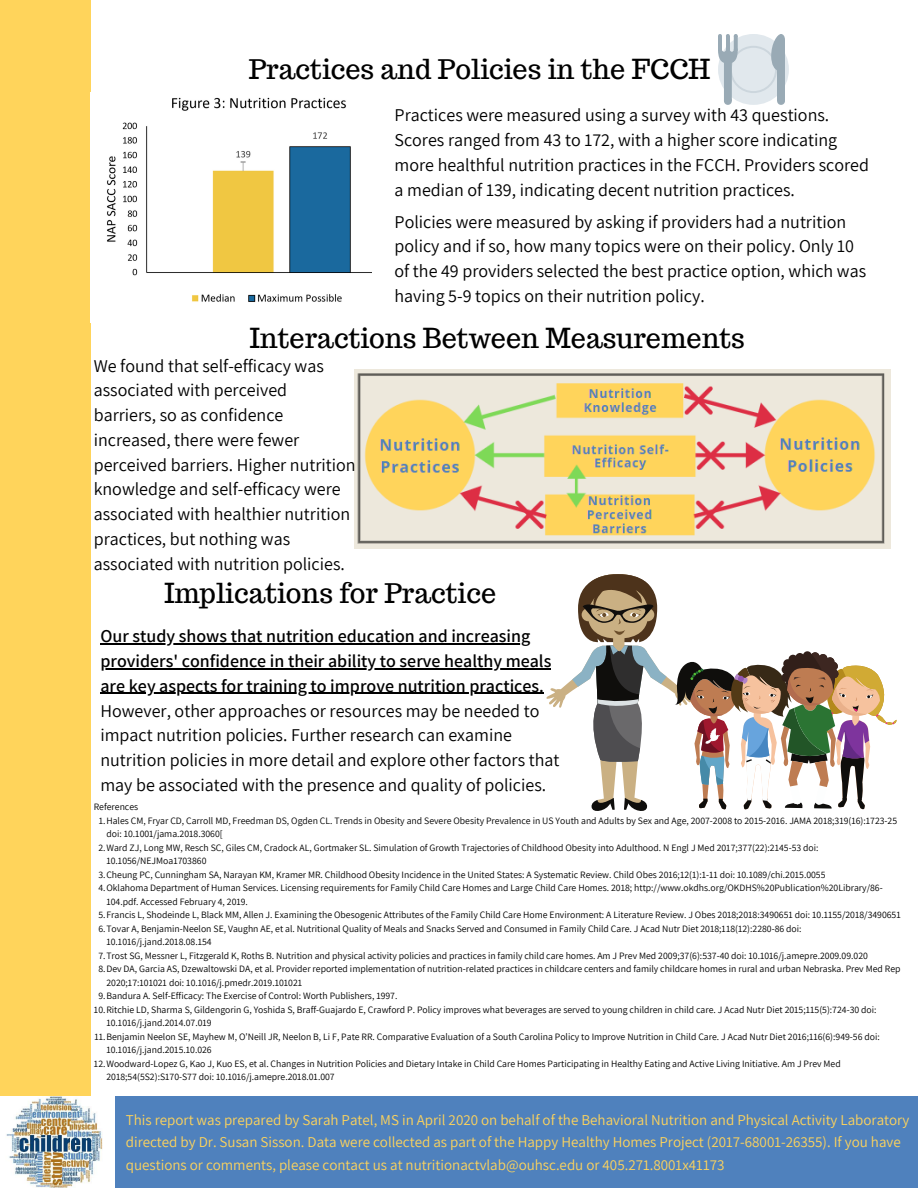
<style>
.page{position:relative;width:918px;height:1188px;background:#fff}
.page>*{position:absolute;margin:0;border:0;box-sizing:border-box;transform-origin:0 0}
.t1{font:27px "Trocchi";color:#000}
.t2{font:18px/24.8px "Assistant";color:#000}
.t3{font:600 18px/24.8px "Assistant";color:#000}
.t4{font:15px/22.5px "Assistant";color:#ffd45b}
.t5{font:9.75px "Assistant";color:#000}
</style>
<div class="page">
<div style="left:2px;top:1096px;width:916px;height:92px;background:#4f81bd"></div>
<img style="left:355px;top:370px;width:535px;height:178px">
<hr style="left:100px;top:643px;width:430px;height:2px;background:#000">
<hr style="left:100px;top:668px;width:451px;height:1px;background:#000">
<hr style="left:100px;top:693px;width:444px;height:1px;background:#000">
<div style="left:0;top:0;width:91px;height:1096px;background:#ffd45b"></div>
<img style="left:2px;top:1096px;width:113px;height:92px">
<svg style="left:546px;top:574px;width:351px;height:237px"></svg>
<div style="left:718px;top:34px;width:71px;height:71px;background:#e1e8ed;border-radius:50%"></div>
<div style="left:730px;top:46px;width:47px;height:47px;background:#ccd6dd;border-radius:50%"></div>
<div style="left:732px;top:48px;width:43px;height:43px;background:#e1e8ed;border-radius:50%"></div>
<svg style="left:718px;top:34px;width:20px;height:71px"></svg>
<div style="left:777px;top:62px;width:8px;height:39px;background:#99aab5"></div>
<svg style="left:777px;top:101px;width:8px;height:4px"></svg>
<svg style="left:771px;top:34px;width:14px;height:41px"></svg>
<img style="left:107px;top:97px;width:265px;height:205px">
<h1 class="t1" style="left:249px;top:52px;width:463px">Practices and Policies in the FCCH</h1>
<p class="t2" style="left:395px;top:102px;width:476px">Practices were measured using a survey with 43 questions.<br>Scores ranged from 43 to 172, with a higher score indicating more healthful nutrition practices in the FCCH. Providers scored a median of 139, indicating decent nutrition practices.</p>
<h2 class="t2" style="left:395px;top:209px;width:473px">Policies were measured by asking if providers had a nutrition policy and if so, how many topics were on their policy. Only 10 of the 49 providers selected the best practice option, which was having 5-9 topics on their nutrition policy.</h2>
<h1 class="t1" style="left:250px;top:320px;width:497px">Interactions Between Measurements</h1>
<p class="t2" style="left:94px;top:353px;width:263px">We found that self-efficacy was associated with perceived<br>barriers, so as confidence increased, there were fewer perceived barriers. Higher nutrition knowledge and self-efficacy were associated with healthier nutrition practices, but nothing was associated with nutrition policies.</p>
<h1 class="t1" style="left:164px;top:576px;width:333px">Implications for Practice</h1>
<h2 class="t3" style="left:100px;top:623px;width:452px">Our study shows that nutrition education and increasing providers' confidence in their ability to serve healthy meals are key aspects for training to improve nutrition practices.</h2>
<p class="t2" style="left:100px;top:698px;width:461px">However, other approaches or resources may be needed to impact nutrition policies. Further research can examine nutrition policies in more detail and explore other factors that may be associated with the presence and quality of policies.</p>
<p class="t5" style="left:94px;top:800px;width:46px">References</p>
<p class="t5" style="left:99px;top:814px;width:800px">1.Hales CM, Fryar CD, Carroll MD, Freedman DS, Ogden CL. Trends in Obesity and Severe Obesity Prevalence in US Youth and Adults by Sex and Age, 2007-2008 to 2015-2016. JAMA 2018;319(16):1723-25</p>
<p class="t5" style="left:106px;top:827px;width:118px">doi: 10.1001/jama.2018.3060[</p>
<p class="t5" style="left:98px;top:841px;width:722px">2.Ward ZJ, Long MW, Resch SC, Giles CM, Cradock AL, Gortmaker SL. Simulation of Growth Trajectories of Childhood Obesity into Adulthood. N Engl J Med 2017;377(22):2145-53 doi:</p>
<p class="t5" style="left:106px;top:854px;width:102px">10.1056/NEJMoa1703860</p>
<p class="t5" style="left:98px;top:868px;width:729px">3.Cheung PC, Cunningham SA, Narayan KM, Kramer MR. Childhood Obesity Incidence in the United States: A Systematic Review. Child Obes 2016;12(1):1-11 doi: 10.1089/chi.2015.0055</p>
<p class="t5" style="left:98px;top:881px;width:786px">4.Oklahoma Department of Human Services. Licensing requirements for Family Child Care Homes and Large Child Care Homes. 2018; http://www.okdhs.org/OKDHS%20Publication%20Library/86-</p>
<p class="t5" style="left:106px;top:895px;width:143px">104.pdf. Accessed February 4, 2019.</p>
<p class="t5" style="left:98px;top:908px;width:804px">5.Francis L, Shodeinde L, Black MM, Allen J. Examining the Obesogenic Attributes of the Family Child Care Home Environment: A Literature Review. J Obes 2018;2018:3490651 doi: 10.1155/2018/3490651</p>
<p class="t5" style="left:98px;top:922px;width:705px">6.Tovar A, Benjamin-Neelon SE, Vaughn AE, et al. Nutritional Quality of Meals and Snacks Served and Consumed in Family Child Care. J Acad Nutr Diet 2018;118(12):2280-86 doi:</p>
<p class="t5" style="left:106px;top:935px;width:107px">10.1016/j.jand.2018.08.154</p>
<p class="t5" style="left:98px;top:949px;width:771px">7.Trost SG, Messner L, Fitzgerald K, Roths B. Nutrition and physical activity policies and practices in family child care homes. Am J Prev Med 2009;37(6):537-40 doi: 10.1016/j.amepre.2009.09.020</p>
<p class="t5" style="left:98px;top:962px;width:804px">8.Dev DA, Garcia AS, Dzewaltowski DA, et al. Provider reported implementation of nutrition-related practices in childcare centers and family childcare homes in rural and urban Nebraska. Prev Med Rep</p>
<p class="t5" style="left:106px;top:976px;width:197px">2020;17:101021 doi: 10.1016/j.pmedr.2019.101021</p>
<p class="t5" style="left:98px;top:989px;width:301px">9.Bandura A. Self-Efficacy: The Exercise of Control: Worth Publishers, 1997.</p>
<p class="t5" style="left:94px;top:1003px;width:784px">10.Ritchie LD, Sharma S, Gildengorin G, Yoshida S, Braff-Guajardo E, Crawford P. Policy improves what beverages are served to young children in child care. J Acad Nutr Diet 2015;115(5):724-30 doi:</p>
<p class="t5" style="left:106px;top:1016px;width:107px">10.1016/j.jand.2014.07.019</p>
<p class="t5" style="left:94px;top:1030px;width:787px">11.Benjamin Neelon SE, Mayhew M, O'Neill JR, Neelon B, Li F, Pate RR. Comparative Evaluation of a South Carolina Policy to Improve Nutrition in Child Care. J Acad Nutr Diet 2016;116(6):949-56 doi:</p>
<p class="t5" style="left:106px;top:1043px;width:107px">10.1016/j.jand.2015.10.026</p>
<p class="t5" style="left:94px;top:1057px;width:748px">12.Woodward-Lopez G, Kao J, Kuo ES, et al. Changes in Nutrition Policies and Dietary Intake in Child Care Homes Participating in Healthy Eating and Active Living Initiative. Am J Prev Med</p>
<p class="t5" style="left:106px;top:1070px;width:230px">2018;54(5S2):S170-S77 doi: 10.1016/j.amepre.2018.01.007</p>
<p class="t4" style="left:126px;top:1108px;width:785px">This report was prepared by Sarah Patel, MS in April 2020 on behalf of the Behavioral Nutrition and Physical Activity Laboratory directed by Dr. Susan Sisson. Data were collected as part of the Happy Healthy Homes Project (2017-68001-26355). If you have questions or comments, please contact us at nutritionactvlab@ouhsc.edu or 405.271.8001x41173</p>
</div>
